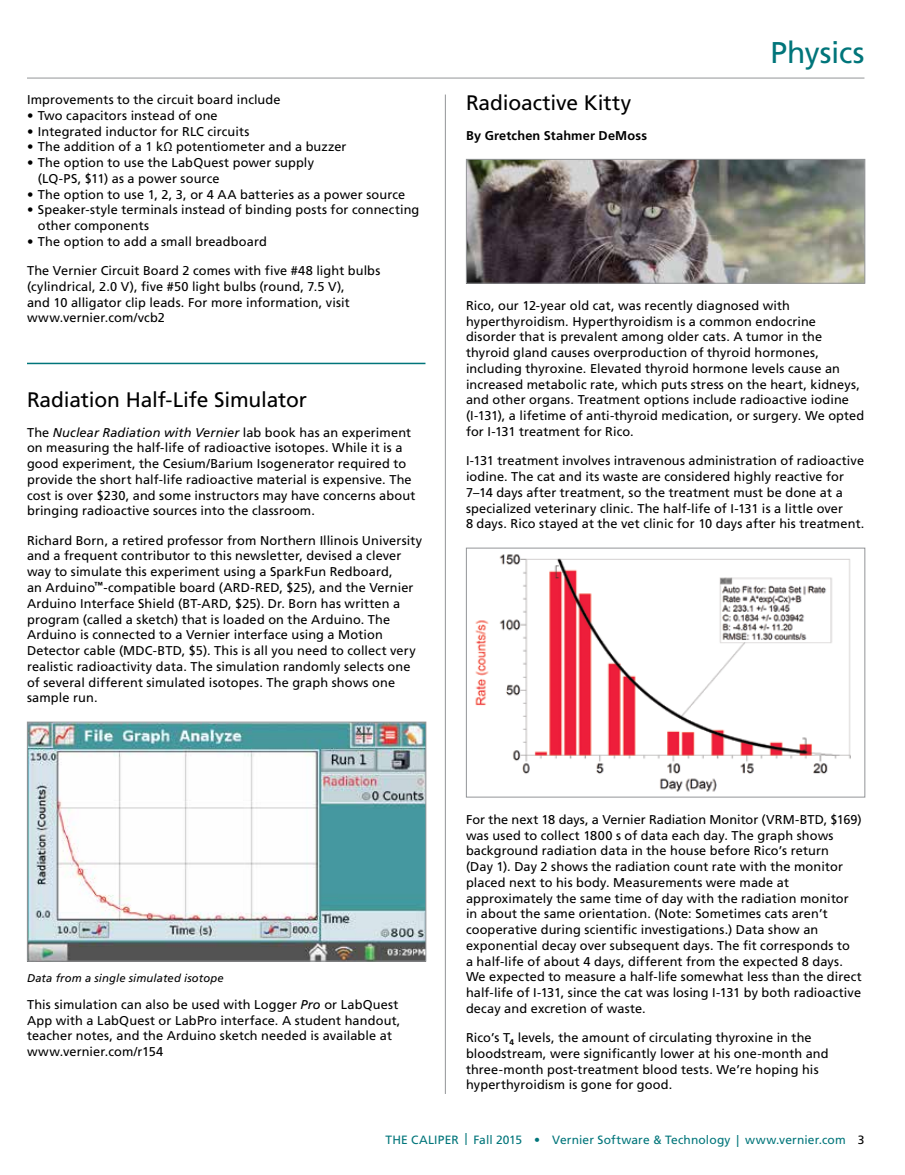
<style>
.page{position:relative;width:905px;height:1175px;background:#fff}
.page>*{position:absolute;margin:0;border:0;box-sizing:border-box;transform-origin:0 0}
.t1{font:30px "Frutiger LT Std";letter-spacing:-.01em;color:#00757a}
.t2{font:21px "Frutiger LT Std";letter-spacing:-.01em;color:#000}
.t3{font:12.75px/15.8px "Frutiger LT Std";letter-spacing:.01em;color:#000}
.t4{font:700 12.75px "Frutiger LT Std";letter-spacing:.015em;color:#000}
.t5{font:12px "Frutiger LT Std";letter-spacing:.01em;color:#00757a}
.t6{font:italic 11.25px "Frutiger LT Std";letter-spacing:.01em;color:#000}
.s1{font-style:italic}
.s2{color:#000}
</style>
<div class="page">
<hr style="left:445px;top:94px;width:1px;height:1000px;background:#939598">
<img style="left:468px;top:161px;width:395px;height:121px">
<div style="left:466px;top:159px;width:399px;height:125px;border:1px solid #939598"></div>
<img style="left:475px;top:554px;width:376px;height:238px">
<div style="left:466px;top:548px;width:399px;height:249px;border:1px solid #939598"></div>
<hr style="left:27px;top:363px;width:398px;height:1px;background:#00757a">
<img style="left:29px;top:723px;width:395px;height:236px">
<div style="left:27px;top:721px;width:399px;height:240px;border:1px solid #939598"></div>
<hr style="left:27px;top:78px;width:837px;height:1px;background:#939598">
<p class="t3" style="left:27px;top:92px;width:255px">Improvements to the circuit board include</p>
<p class="t3" style="left:27px;top:108px;width:192px">• Two capacitors instead of one</p>
<p class="t3" style="left:27px;top:123px;width:224px">• Integrated inductor for RLC circuits</p>
<p class="t3" style="left:27px;top:139px;width:321px">• The addition of a 1 kΩ potentiometer and a buzzer</p>
<p class="t3" style="left:38px;top:155px;width:278px;text-indent:-11px">• The option to use the LabQuest power supply (LQ-PS, $11) as a power source</p>
<p class="t3" style="left:27px;top:186px;width:379px">• The option to use 1, 2, 3, or 4 AA batteries as a power source</p>
<p class="t3" style="left:38px;top:202px;width:383px;text-indent:-11px">• Speaker-style terminals instead of binding posts for connecting other components</p>
<p class="t3" style="left:27px;top:234px;width:241px">• The option to add a small breadboard</p>
<p class="t3" style="left:27px;top:263px;width:355px">The Vernier Circuit Board 2 comes with five #48 light bulbs (cylindrical, 2.0 V), five #50 light bulbs (round, 7.5 V),<br>and 10 alligator clip leads. For more information, visit www.vernier.com/vcb2</p>
<h2 class="t2" style="left:27px;top:388px;width:281px">Radiation Half-Life Simulator</h2>
<p class="t3" style="left:27px;top:424px;width:390px">The <span class="s1">Nuclear Radiation with Vernier</span> lab book has an experiment on measuring the half-life of radioactive isotopes. While it is a good experiment, the Cesium/Barium Isogenerator required to provide the short half-life radioactive material is expensive. The cost is over $230, and some instructors may have concerns about bringing radioactive sources into the classroom.</p>
<p class="t3" style="left:27px;top:532px;width:397px">Richard Born, a retired professor from Northern Illinois University and a frequent contributor to this newsletter, devised a clever way to simulate this experiment using a SparkFun Redboard,<br>an Arduino<sup>™</sup>-compatible board (ARD-RED, $25), and the Vernier Arduino Interface Shield (BT-ARD, $25). Dr. Born has written a program (called a sketch) that is loaded on the Arduino. The Arduino is connected to a Vernier interface using a Motion Detector cable (MDC-BTD, $5). This is all you need to collect very realistic radioactivity data. The simulation randomly selects one of several different simulated isotopes. The graph shows one sample run.</p>
<p class="t6" style="left:27px;top:971px;width:198px">Data from a single simulated isotope</p>
<p class="t3" style="left:27px;top:996px;width:375px">This simulation can also be used with Logger <span class="s1">Pro</span> or LabQuest App with a LabQuest or LabPro interface. A student handout, teacher notes, and the Arduino sketch needed is available at www.vernier.com/r154</p>
<h2 class="t2" style="left:466px;top:91px;width:167px">Radioactive Kitty</h2>
<p class="t4" style="left:466px;top:128px;width:182px">By Gretchen Stahmer DeMoss</p>
<h1 class="t1" style="left:770px;top:35px;width:95px">Physics</h1>
<p class="t3" style="left:466px;top:298px;width:400px">Rico, our 12-year old cat, was recently diagnosed with hyperthyroidism. Hyperthyroidism is a common endocrine disorder that is prevalent among older cats. A tumor in the thyroid gland causes overproduction of thyroid hormones, including thyroxine. Elevated thyroid hormone levels cause an increased metabolic rate, which puts stress on the heart, kidneys, and other organs. Treatment options include radioactive iodine (I-131), a lifetime of anti-thyroid medication, or surgery. We opted for I-131 treatment for Rico.</p>
<p class="t3" style="left:466px;top:453px;width:400px">I-131 treatment involves intravenous administration of radioactive iodine. The cat and its waste are considered highly reactive for 7–14 days after treatment, so the treatment must be done at a specialized veterinary clinic. The half-life of I-131 is a little over<br>8 days. Rico stayed at the vet clinic for 10 days after his treatment.</p>
<p class="t3" style="left:466px;top:811px;width:397px">For the next 18 days, a Vernier Radiation Monitor (VRM‑BTD, $169) was used to collect 1800 s of data each day. The graph shows background radiation data in the house before Rico’s return<br>(Day 1). Day 2 shows the radiation count rate with the monitor placed next to his body. Measurements were made at approximately the same time of day with the radiation monitor in about the same orientation. (Note: Sometimes cats aren’t cooperative during scientific investigations.) Data show an exponential decay over subsequent days. The fit corresponds to<br>a half-life of about 4 days, different from the expected 8 days.<br>We expected to measure a half-life somewhat less than the direct half-life of I-131, since the cat was losing I-131 by both radioactive decay and excretion of waste.</p>
<p class="t3" style="left:466px;top:1029px;width:364px">Rico’s T<sub>4</sub> levels, the amount of circulating thyroxine in the bloodstream, were significantly lower at his one-month and three-month post‑treatment blood tests. We’re hoping his hyperthyroidism is gone for good.</p>
<p class="t5" style="left:385px;top:1132px;width:480px">THE CALIPER | Fall 2015 • Vernier Software &amp; Technology | www.vernier.com <span class="s2">3</span></p>
</div>
